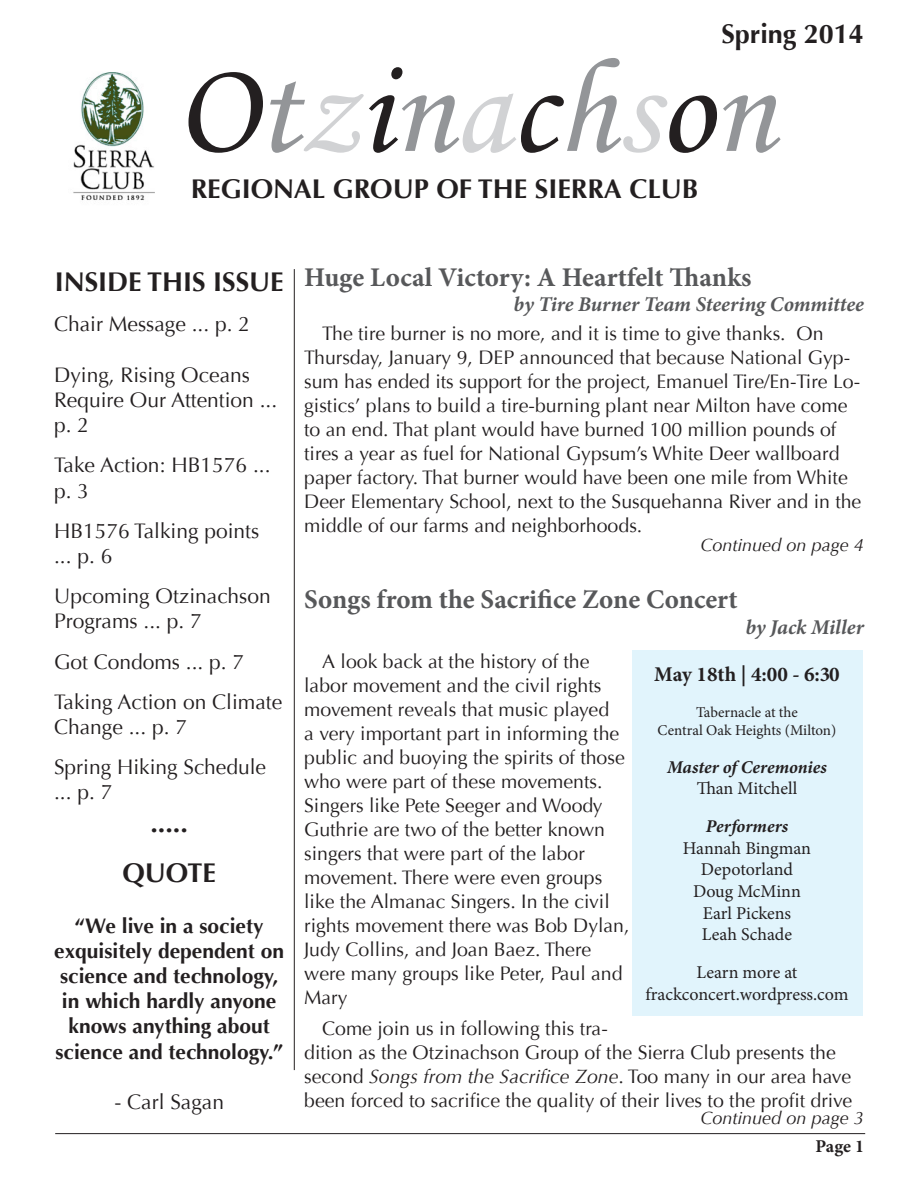
<style>
.page{position:relative;width:918px;height:1188px;background:#fff}
.page>*{position:absolute;margin:0;border:0;box-sizing:border-box;transform-origin:0 0}
.t1{font:135px "Monotype Corsiva";color:#231f20}
.t2{font:700 27px "Minion Pro";color:#57585a}
.t3{font:700 27px "Optima";color:#231f20}
.t4{font:21px/25.2px "Optima";color:#231f20}
.t5{font:700 21px/25.2px "Optima";color:#231f20;text-align:center}
.t6{font:italic 700 21px "Minion Pro";letter-spacing:-.005em;color:#57585a}
.t7{font:700 21px "Minion Pro";color:#231f20}
.t8{font:19.5px/24px "Optima";color:#231f20}
.t9{font:18px "Minion Pro";letter-spacing:-.005em;color:#231f20}
.t10{font:italic 18px "Optima";color:#231f20}
.t11{font:italic 700 18px "Minion Pro";color:#231f20}
.t12{font:700 18px "Minion Pro";color:#231f20}
.t13{font:15px "Minion Pro";color:#231f20}
.s1{color:#939598}
.s2{color:#d1d2d4}
.s3{font-style:italic}
</style>
<div class="page">
<hr style="left:55px;top:1133px;width:810px;height:1px;background:#231f20">
<img style="left:73px;top:72px;width:82px;height:129px">
<hr style="left:294px;top:269px;width:1px;height:801px;background:#231f20">
<div style="left:632px;top:650px;width:230px;height:365px;background:#e1f4fc"></div>
<p class="t3" style="left:721px;top:18px;width:144px">Spring 2014</p>
<p class="t1" style="left:175px;top:28px;width:601px">O<span class="s1">t</span><span class="s2">z</span>i<span class="s1">n</span><span class="s2">a</span>c<span class="s1">h</span><span class="s2">s</span>o<span class="s1">n</span></p>
<p class="t3" style="left:191px;top:173px;width:509px">REGIONAL GROUP OF THE SIERRA CLUB</p>
<p class="t3" style="left:55px;top:266px;width:231px">INSIDE THIS ISSUE</p>
<p class="t4" style="left:54px;top:312px;width:198px">Chair Message ... p. 2</p>
<p class="t4" style="left:54px;top:362px;width:225px">Dying, Rising Oceans<br>Require Our Attention ... p. 2</p>
<p class="t4" style="left:54px;top:453px;width:218px">Take Action: HB1576 ... p. 3</p>
<p class="t4" style="left:54px;top:518px;width:207px">HB1576 Talking points</p>
<p class="t4" style="left:54px;top:544px;width:60px">... p. 6</p>
<p class="t4" style="left:54px;top:584px;width:218px">Upcoming Otzinachson<br>Programs ... p. 7</p>
<p class="t4" style="left:54px;top:649px;width:192px">Got Condoms ... p. 7</p>
<p class="t4" style="left:54px;top:689px;width:230px">Taking Action on Climate<br>Change ... p. 7</p>
<p class="t4" style="left:54px;top:755px;width:214px">Spring Hiking Schedule ... p. 7</p>
<p class="t3" style="left:150px;top:807px;width:39px">.....</p>
<p class="t3" style="left:122px;top:857px;width:95px">QUOTE</p>
<p class="t5" style="left:54px;top:913px;width:231px">“We live in a society exquisitely dependent on science and technology, in which hardly anyone knows anything about science and technology.”</p>
<p class="t4" style="left:114px;top:1090px;width:111px">- Carl Sagan</p>
<p class="t2" style="left:304px;top:258px;width:449px">Huge Local Victory: A Heartfelt Thanks</p>
<p class="t6" style="left:514px;top:290px;width:352px">by Tire Burner Team Steering Committee</p>
<p class="t8" style="left:304px;top:322px;width:559px;text-indent:18px">The tire burner is no more, and it is time to give thanks. On Thursday, January 9, DEP announced that because National Gyp&shy;sum has ended its support for the project, Emanuel Tire/En-Tire Lo&shy;gistics’ plans to build a tire-burning plant near Milton have come to an end. That plant would have burned 100 million pounds of tires a year as fuel for National Gypsum’s White Deer wallboard paper factory. That burner would have been one mile from White Deer Elementary School, next to the Susquehanna River and in the middle of our farms and neighborhoods.</p>
<p class="t10" style="left:701px;top:535px;width:165px">Continued on page 4</p>
<p class="t2" style="left:304px;top:581px;width:435px">Songs from the Sacrifice Zone Concert</p>
<p class="t6" style="left:745px;top:612px;width:120px">by Jack Miller</p>
<p class="t8" style="left:304px;top:650px;width:327px;text-indent:18px">A look back at the history of the labor movement and the civil rights movement reveals that music played<br>a very important part in informing the public and buoying the spirits of those who were part of these movements.<br>Singers like Pete Seeger and Woody Guthrie are two of the better known singers that were part of the labor movement. There were even groups like the Almanac Singers. In the civil rights movement there was Bob Dylan, Judy Collins, and Joan Baez. There were many groups like Peter, Paul and Mary</p>
<p class="t8" style="left:304px;top:1017px;width:550px;text-indent:18px">Come join us in following this tra-<br>dition as the Otzinachson Group of the Sierra Club presents the second <span class="s3">Songs from the Sacrifice Zone</span>. Too many in our area have been forced to sacrifice the quality of their lives to the profit drive</p>
<p class="t7" style="left:654px;top:659px;width:187px">May 18th | 4:00 - 6:30</p>
<p class="t13" style="left:696px;top:702px;width:103px">Tabernacle at the</p>
<p class="t13" style="left:658px;top:720px;width:180px">Central Oak Heights (Milton)</p>
<p class="t11" style="left:667px;top:754px;width:161px">Master of Ceremonies</p>
<p class="t9" style="left:697px;top:777px;width:102px">Than Mitchell</p>
<p class="t11" style="left:706px;top:814px;width:84px">Performers</p>
<p class="t9" style="left:683px;top:836px;width:130px">Hannah Bingman</p>
<p class="t9" style="left:701px;top:858px;width:94px">Depotorland</p>
<p class="t9" style="left:693px;top:879px;width:109px">Doug McMinn</p>
<p class="t9" style="left:703px;top:901px;width:90px">Earl Pickens</p>
<p class="t9" style="left:702px;top:922px;width:92px">Leah Schade</p>
<p class="t9" style="left:697px;top:960px;width:102px">Learn more at</p>
<p class="t9" style="left:645px;top:982px;width:205px">frackconcert.wordpress.com</p>
<p class="t10" style="left:701px;top:1108px;width:165px">Continued on page 3</p>
<p class="t12" style="left:816px;top:1133px;width:50px">Page 1</p>
</div>
